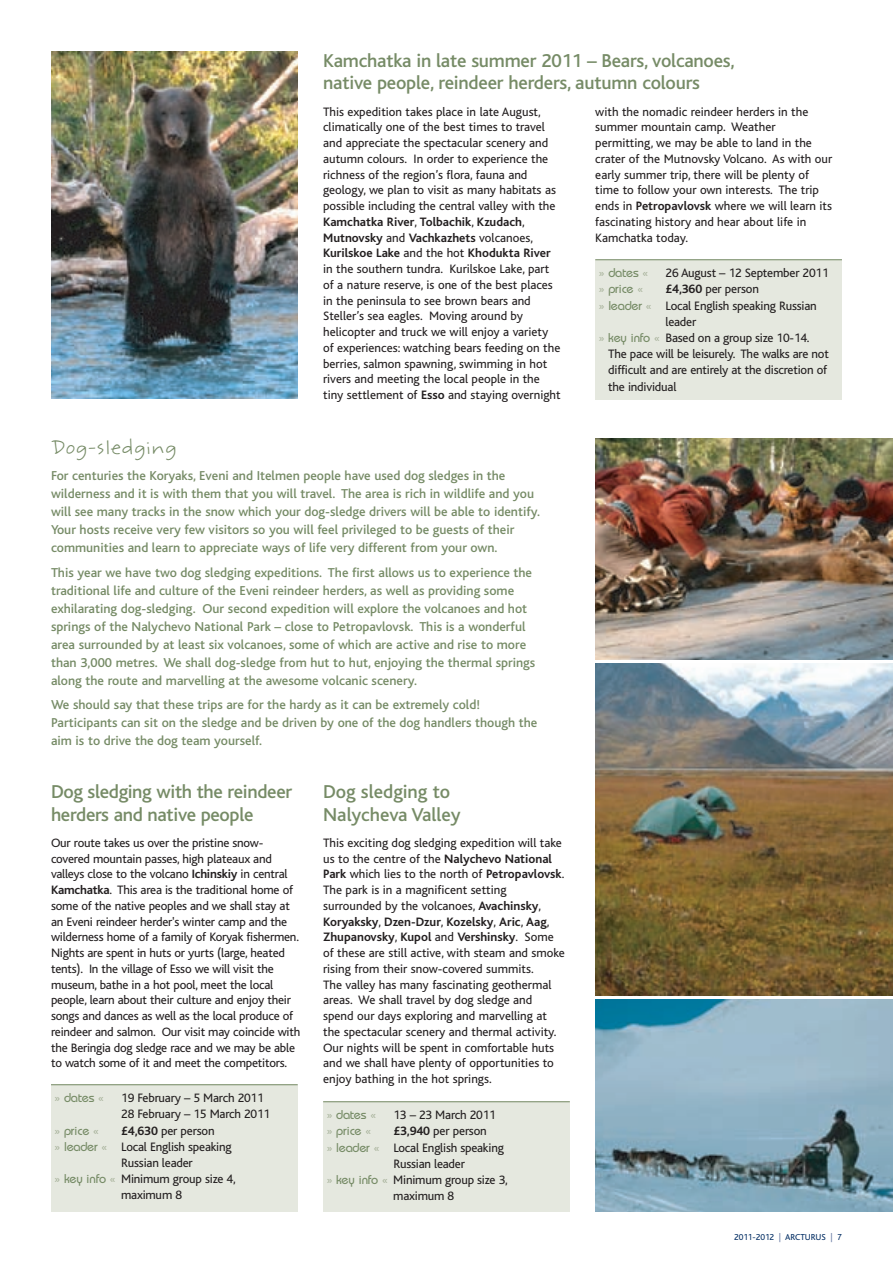
<style>
.page{position:relative;width:893px;height:1263px;background:#fff}
.page>*{position:absolute;margin:0;border:0;box-sizing:border-box;transform-origin:0 0}
.t1{font:500 19.5px/22.5px "Bliss";letter-spacing:-.01em;color:#768b66}
.t2{font:19.5px "Weber Hand ITC Std";letter-spacing:-.02em;color:#768b66}
.t3{font:500 13.5px/18px "Bliss";color:#768b66}
.t4{font:12.75px/15.8px "Bliss";color:#231f20}
.t5{font:500 12.75px "Bauhaus";letter-spacing:-.015em;color:#768b66}
.t6{font:9px "Bliss";letter-spacing:-.01em;color:#002c62}
.s1{font-weight:700}
.s2{color:#a5b098}
.s3{font-family:"Bauhaus";font-weight:500;color:#a5b098}
.s4{font-family:"Bauhaus";font-weight:500;color:#768b66}
.s5{color:#6578a2}
</style>
<div class="page">
<img style="left:595px;top:438px;width:298px;height:221px">
<img style="left:51px;top:51px;width:247px;height:348px">
<img style="left:595px;top:663px;width:298px;height:332px">
<img style="left:595px;top:999px;width:298px;height:213px">
<div style="left:595px;top:259px;width:247px;height:141px;background:#e5e8df"></div>
<hr style="left:595px;top:259px;width:247px;height:1px;background:#768b66">
<div style="left:51px;top:1084px;width:247px;height:128px;background:#e5e8df"></div>
<hr style="left:51px;top:1084px;width:247px;height:1px;background:#768b66">
<div style="left:323px;top:1101px;width:247px;height:111px;background:#e5e8df"></div>
<hr style="left:323px;top:1101px;width:247px;height:1px;background:#768b66">
<h1 class="t1" style="left:323px;top:51px;width:413px">Kamchatka in late summer 2011 – Bears, volcanoes, native people, reindeer herders, autumn colours</h1>
<p class="t4" style="left:323px;top:105px;width:239px">This expedition takes place in late August, climatically one of the best times to travel and appreciate the spectacular scenery and autumn colours. In order to experience the richness of the region’s flora, fauna and geology, we plan to visit as many habitats as possible including the central valley with the <span class="s1">Kamchatka River</span>, <span class="s1">Tolbachik</span>, <span class="s1">Kzudach</span>, <span class="s1">Mutnovsky</span> and <span class="s1">Vachkazhets</span> volcanoes, <span class="s1">Kurilskoe Lake</span> and the hot <span class="s1">Khodukta River </span>in the southern tundra. Kurilskoe Lake, part of a nature reserve, is one of the best places in the peninsula to see brown bears and Steller’s sea eagles. Moving around by helicopter and truck we will enjoy a variety of experiences: watching bears feeding on the berries, salmon spawning, swimming in hot rivers and meeting the local people in the tiny settlement of <span class="s1">Esso</span> and staying overnight</p>
<p class="t4" style="left:595px;top:105px;width:239px">with the nomadic reindeer herders in the summer mountain camp. Weather permitting, we may be able to land in the crater of the Mutnovsky Volcano. As with our early summer trip, there will be plenty of time to follow your own interests. The trip ends in <span class="s1">Petropavlovsk</span> where we will learn its fascinating history and hear about life in Kamchatka today.</p>
<p class="t5" style="left:598px;top:268px;width:52px"><span class="s2">»</span> dates <span class="s2">«</span></p>
<p class="t4" style="left:665px;top:267px;width:165px">26 August – 12 September 2011</p>
<p class="t5" style="left:598px;top:284px;width:47px"><span class="s2">»</span> price <span class="s2">«</span></p>
<p class="t4" style="left:665px;top:283px;width:95px"><span class="s1">£4,360</span> per person</p>
<p class="t4" style="left:598px;top:299px;width:220px"><span class="s3">»</span> <span class="s4">leader</span> <span class="s3">«</span> Local English speaking Russian</p>
<p class="t4" style="left:665px;top:315px;width:32px">leader</p>
<p class="t4" style="left:598px;top:331px;width:213px"><span class="s3">»</span> <span class="s4">key info</span> <span class="s3">«</span> Based on a group size 10-14.</p>
<p class="t4" style="left:608px;top:348px;width:222px">The pace will be leisurely. The walks are not</p>
<p class="t4" style="left:608px;top:364px;width:220px">difficult and are entirely at the discretion of</p>
<p class="t4" style="left:608px;top:380px;width:70px">the individual</p>
<h1 class="t2" style="left:51px;top:439px;width:128px">Dog-sledging</h1>
<p class="t3" style="left:51px;top:468px;width:490px">For centuries the Koryaks, Eveni and Itelmen people have used dog sledges in the wilderness and it is with them that you will travel. The area is rich in wildlife and you will see many tracks in the snow which your dog-sledge drivers will be able to identify.<br>Your hosts receive very few visitors so you will feel privileged to be guests of their communities and learn to appreciate ways of life very different from your own.</p>
<p class="t3" style="left:51px;top:565px;width:486px">This year we have two dog sledging expeditions. The first allows us to experience the traditional life and culture of the Eveni reindeer herders, as well as providing some exhilarating dog-sledging. Our second expedition will explore the volcanoes and hot springs of the Nalychevo National Park – close to Petropavlovsk. This is a wonderful area surrounded by at least six volcanoes, some of which are active and rise to more than 3,000 metres. We shall dog-sledge from hut to hut, enjoying the thermal springs along the route and marvelling at the awesome volcanic scenery.</p>
<p class="t3" style="left:51px;top:697px;width:488px">We should say that these trips are for the hardy as it can be extremely cold!<br>Participants can sit on the sledge and be driven by one of the dog handlers though the aim is to drive the dog team yourself.</p>
<h1 class="t1" style="left:51px;top:783px;width:243px">Dog sledging with the reindeer herders and native people</h1>
<p class="t4" style="left:51px;top:836px;width:251px">Our route takes us over the pristine snow&shy;covered mountain passes, high plateaux and valleys close to the volcano <span class="s1">Ichinskiy</span> in central <span class="s1">Kamchatka</span>. This area is the traditional home of some of the native peoples and we shall stay at an Eveni reindeer herder's winter camp and the wilderness home of a family of Koryak fishermen.<br>Nights are spent in huts or yurts (large, heated tents). In the village of Esso we will visit the museum, bathe in a hot pool, meet the local people, learn about their culture and enjoy their songs and dances as well as the local produce of reindeer and salmon. Our visit may coincide with the Beringia dog sledge race and we may be able to watch some of it and meet the competitors.</p>
<p class="t5" style="left:54px;top:1093px;width:52px"><span class="s2">»</span> dates <span class="s2">«</span></p>
<p class="t4" style="left:121px;top:1091px;width:151px;line-height:16.2px">19 February – 5 March 2011<br>28 February – 15 March 2011</p>
<p class="t5" style="left:54px;top:1125px;width:47px"><span class="s2">»</span> price <span class="s2">«</span></p>
<p class="t4" style="left:121px;top:1124px;width:95px"><span class="s1">£4,630</span> per person</p>
<p class="t4" style="left:54px;top:1140px;width:179px"><span class="s3">»</span> <span class="s4">leader</span> <span class="s3">«</span> Local English speaking</p>
<p class="t4" style="left:121px;top:1156px;width:73px">Russian leader</p>
<p class="t4" style="left:54px;top:1172px;width:183px"><span class="s3">»</span> <span class="s4">key info</span> <span class="s3">«</span> Minimum group size 4,</p>
<p class="t4" style="left:121px;top:1189px;width:62px">maximum 8</p>
<h1 class="t1" style="left:323px;top:783px;width:139px">Dog sledging to<br>Nalycheva Valley</h1>
<p class="t4" style="left:323px;top:836px;width:243px">This exciting dog sledging expedition will take us to the centre of the <span class="s1">Nalychevo National Park</span> which lies to the north of <span class="s1">Petropavlovsk</span>.<br>The park is in a magnificent setting surrounded by the volcanoes, <span class="s1">Avachinsky</span>, <span class="s1">Koryaksky</span>, <span class="s1">Dzen-Dzur</span>, <span class="s1">Kozelsky</span>, <span class="s1">Aric</span>, <span class="s1">Aag</span>, <span class="s1">Zhupanovsky</span>, <span class="s1">Kupol</span> and <span class="s1">Vershinsky</span>. Some of these are still active, with steam and smoke rising from their snow-covered summits.<br>The valley has many fascinating geothermal areas. We shall travel by dog sledge and spend our days exploring and marvelling at the spectacular scenery and thermal activity.<br>Our nights will be spent in comfortable huts and we shall have plenty of opportunities to enjoy bathing in the hot springs.</p>
<p class="t5" style="left:326px;top:1110px;width:52px"><span class="s2">»</span> dates <span class="s2">«</span></p>
<p class="t4" style="left:393px;top:1108px;width:104px">13 – 23 March 2011</p>
<p class="t5" style="left:326px;top:1126px;width:47px"><span class="s2">»</span> price <span class="s2">«</span></p>
<p class="t4" style="left:393px;top:1125px;width:95px"><span class="s1">£3,940</span> per person</p>
<p class="t4" style="left:326px;top:1141px;width:179px"><span class="s3">»</span> <span class="s4">leader</span> <span class="s3">«</span> Local English speaking</p>
<p class="t4" style="left:393px;top:1157px;width:73px">Russian leader</p>
<p class="t4" style="left:326px;top:1173px;width:183px"><span class="s3">»</span> <span class="s4">key info</span> <span class="s3">«</span> Minimum group size 3,</p>
<p class="t4" style="left:393px;top:1189px;width:62px">maximum 8</p>
<p class="t6" style="left:734px;top:1234px;width:109px">2011-2012 <span class="s5">|</span> ARCTURUS <span class="s5">|</span> 7</p>
</div>
